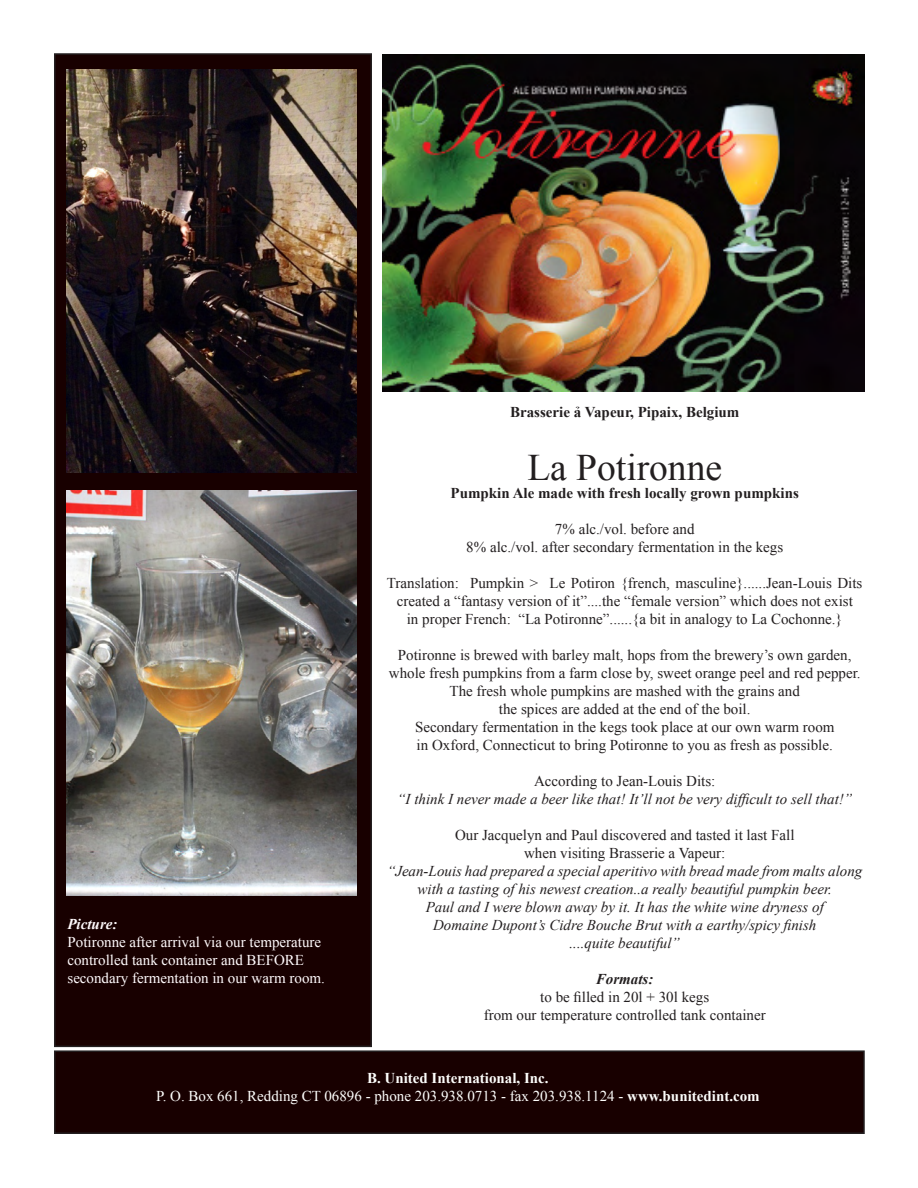
<style>
.page{position:relative;width:918px;height:1188px;background:#fff}
.page>*{position:absolute;margin:0;border:0;box-sizing:border-box;transform-origin:0 0}
.t1{font:37.5px "Times New Roman";color:#231f20}
.t2{font:15px/18px "Times New Roman";color:#231f20;text-align:center}
.t3{font:italic 15px/18px "Times New Roman";color:#231f20;text-align:center}
.t4{font:15px "Times New Roman";color:#fffafc}
.t5{font:15px "Times New Roman";color:#fdfdfb}
.t6{font:700 15px "Times New Roman";color:#231f20}
.t7{font:700 15px "Times New Roman";color:#fdfdfb}
.t8{font:italic 700 15px "Times New Roman";color:#fffafc}
.t9{font:italic 700 15px "Times New Roman";color:#231f20}
.s1{font-weight:700}
</style>
<div class="page">
<div style="left:55px;top:1051px;width:809px;height:82px;background:#180000"></div>
<div style="left:54px;top:1050px;width:811px;height:84px;border:2px solid #231f20"></div>
<div style="left:55px;top:54px;width:316px;height:992px;background:#180000"></div>
<div style="left:54px;top:53px;width:318px;height:994px;border:2px solid #231f20"></div>
<img style="left:383px;top:54px;width:481px;height:338px">
<img style="left:66px;top:490px;width:291px;height:406px">
<img style="left:66px;top:69px;width:291px;height:404px">
<p class="t8" style="left:68px;top:914px;width:51px">Picture:</p>
<p class="t4" style="left:68px;top:932px;width:255px">Potironne after arrival via our temperature</p>
<p class="t4" style="left:68px;top:950px;width:238px">controlled tank container and BEFORE</p>
<p class="t4" style="left:68px;top:968px;width:259px">secondary fermentation in our warm room.</p>
<p class="t6" style="left:510px;top:402px;width:231px">Brasserie ả Vapeur, Pipaix, Belgium</p>
<p class="t1" style="left:527px;top:443px;width:196px">La Potironne</p>
<p class="t6" style="left:451px;top:483px;width:350px">Pumpkin Ale made with fresh locally grown pumpkins</p>
<p class="t2" style="left:555px;top:520px;width:141px">7% alc./vol. before and</p>
<p class="t2" style="left:466px;top:538px;width:319px">8% alc./vol. after secondary fermentation in the kegs</p>
<p class="t2" style="left:387px;top:574px;width:477px">Translation: Pumpkin &gt; Le Potiron {french, masculine}......Jean-Louis Dits created a “fantasy version of it”....the “female version” which does not exist</p>
<p class="t2" style="left:407px;top:610px;width:438px">in proper French: “La Potironne”......{a bit in analogy to La Cochonne.}</p>
<p class="t2" style="left:398px;top:646px;width:455px">Potironne is brewed with barley malt, hops from the brewery’s own garden,</p>
<p class="t2" style="left:389px;top:664px;width:473px">whole fresh pumpkins from a farm close by, sweet orange peel and red pepper.</p>
<p class="t2" style="left:450px;top:682px;width:352px">The fresh whole pumpkins are mashed with the grains and</p>
<p class="t2" style="left:499px;top:700px;width:253px">the spices are added at the end of the boil.</p>
<p class="t2" style="left:415px;top:718px;width:421px">Secondary fermentation in the kegs took place at our own warm room</p>
<p class="t2" style="left:417px;top:736px;width:418px">in Oxford, Connecticut to bring Potironne to you as fresh as possible.</p>
<p class="t2" style="left:534px;top:772px;width:183px">According to Jean-Louis Dits:</p>
<p class="t3" style="left:397px;top:790px;width:456px">“I think I never made a beer like that! It’ll not be very difficult to sell that!”</p>
<p class="t2" style="left:455px;top:826px;width:341px">Our Jacquelyn and Paul discovered and tasted it last Fall</p>
<p class="t2" style="left:524px;top:844px;width:203px">when visiting Brasserie a Vapeur:</p>
<p class="t3" style="left:387px;top:862px;width:477px">“Jean-Louis had prepared a special aperitivo with bread made from malts along with a tasting of his newest creation..a really beautiful pumpkin beer.</p>
<p class="t3" style="left:426px;top:898px;width:400px">Paul and I were blown away by it. It has the white wine dryness of</p>
<p class="t3" style="left:433px;top:916px;width:385px">Domaine Dupont’s Cidre Bouche Brut with a earthy/spicy finish</p>
<p class="t3" style="left:570px;top:934px;width:112px">....quite beautiful”</p>
<p class="t9" style="left:596px;top:969px;width:59px">Formats:</p>
<p class="t2" style="left:540px;top:988px;width:170px">to be filled in 20l + 30l kegs</p>
<p class="t2" style="left:484px;top:1006px;width:284px">from our temperature controlled tank container</p>
<p class="t7" style="left:367px;top:1068px;width:183px">B. United International, Inc.</p>
<p class="t5" style="left:156px;top:1086px;width:605px">P. O. Box 661, Redding CT 06896 - phone 203.938.0713 - fax 203.938.1124 - <span class="s1">www.bunitedint.com</span></p>
</div>
